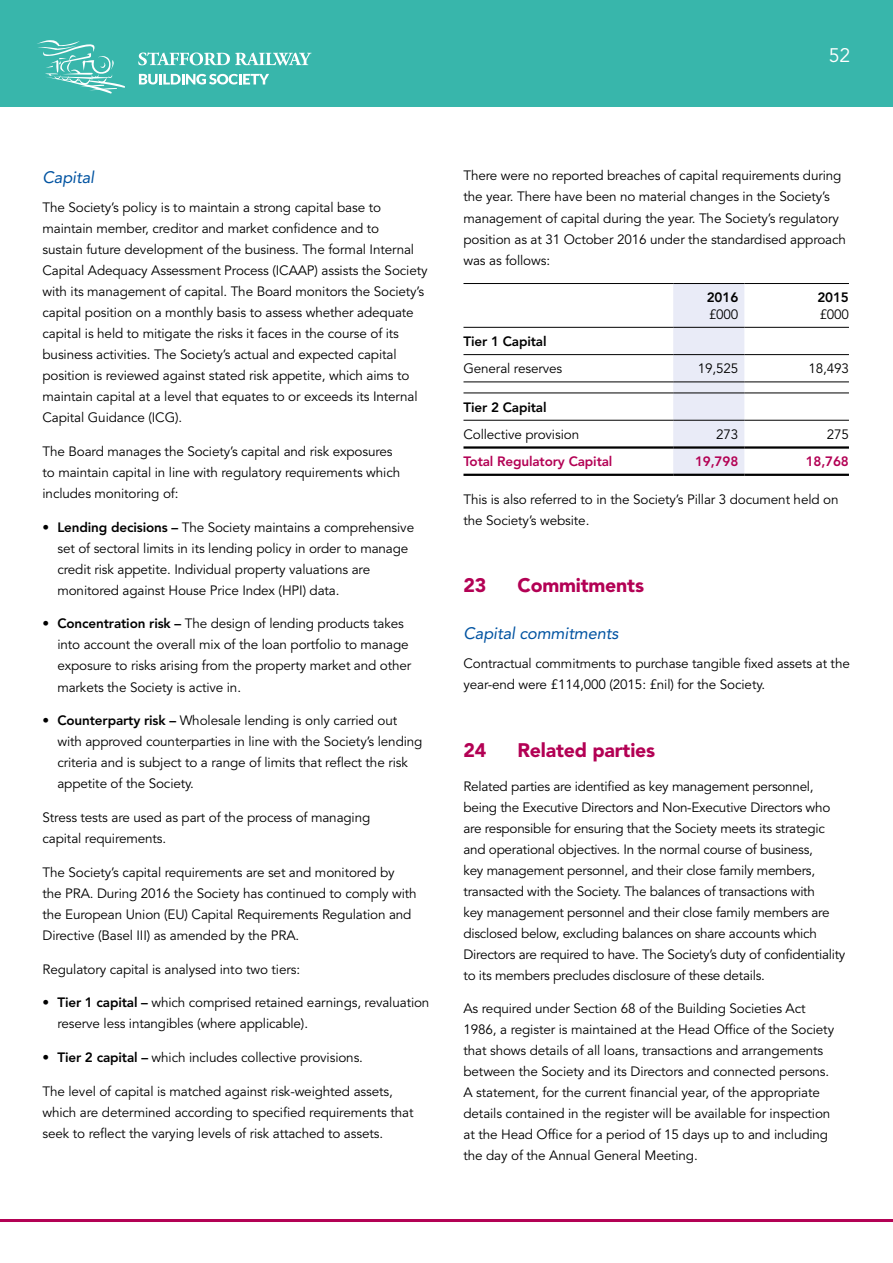
<style>
.page{position:relative;width:893px;height:1263px;background:#fff}
.page>*{position:absolute;margin:0;border:0;box-sizing:border-box;transform-origin:0 0}
.t1{font:900 19.5px "Avenir";letter-spacing:-.01em;color:#b30154}
.t2{font:19.5px "Avenir";color:#fff}
.t3{font:italic 16.5px "Avenir LT Std";letter-spacing:-.01em;color:#0053a1}
.t4{font:13.5px/21px "Avenir";letter-spacing:-.01em;color:#000}
.t5{font:800 13.5px "Avenir";letter-spacing:-.01em;color:#b30154}
.t6{font:800 13.5px "Avenir";letter-spacing:-.01em;color:#000}
.s1{font-weight:800}
</style>
<div class="page">
<hr style="left:0;top:1219px;width:893px;height:3px;background:#b30154">
<div style="left:673px;top:284px;width:71px;height:190px;background:#e9ebf7"></div>
<hr style="left:463px;top:283px;width:210px;height:1px;background:#000">
<hr style="left:673px;top:283px;width:71px;height:1px;background:#000">
<hr style="left:744px;top:283px;width:105px;height:1px;background:#000">
<hr style="left:463px;top:327px;width:210px;height:1px;background:#000">
<hr style="left:673px;top:327px;width:71px;height:1px;background:#000">
<hr style="left:744px;top:327px;width:105px;height:1px;background:#000">
<hr style="left:463px;top:354px;width:210px;height:1px;background:#000">
<hr style="left:673px;top:354px;width:71px;height:1px;background:#000">
<hr style="left:744px;top:354px;width:105px;height:1px;background:#000">
<hr style="left:463px;top:381px;width:210px;height:1px;background:#000">
<hr style="left:673px;top:381px;width:71px;height:1px;background:#000">
<hr style="left:744px;top:381px;width:105px;height:1px;background:#000">
<hr style="left:463px;top:393px;width:210px;height:1px;background:#000">
<hr style="left:673px;top:393px;width:71px;height:1px;background:#000">
<hr style="left:744px;top:393px;width:105px;height:1px;background:#000">
<hr style="left:463px;top:420px;width:210px;height:1px;background:#000">
<hr style="left:673px;top:420px;width:71px;height:1px;background:#000">
<hr style="left:744px;top:420px;width:105px;height:1px;background:#000">
<hr style="left:463px;top:446px;width:210px;height:3px;background:#000">
<hr style="left:673px;top:446px;width:71px;height:3px;background:#000">
<hr style="left:744px;top:446px;width:105px;height:3px;background:#000">
<hr style="left:463px;top:474px;width:210px;height:2px;background:#000">
<hr style="left:673px;top:474px;width:71px;height:2px;background:#000">
<hr style="left:744px;top:474px;width:105px;height:2px;background:#000">
<div style="left:0;top:0;width:893px;height:106px;background:#38b6ab"></div>
<svg style="left:138px;top:52px;width:173px;height:13px"></svg>
<svg style="left:139px;top:74px;width:130px;height:11px"></svg>
<svg style="left:37px;top:40px;width:88px;height:54px"></svg>
<h1 class="t2" style="left:829px;top:44px;width:23px">52</h1>
<p class="t3" style="left:43px;top:167px;width:53px">Capital</p>
<p class="t4" style="left:43px;top:197px;width:387px">The Society’s policy is to maintain a strong capital base to maintain member, creditor and market confidence and to<br>sustain future development of the business. The formal Internal Capital Adequacy Assessment Process (ICAAP) assists the Society with its management of capital. The Board monitors the Society’s capital position on a monthly basis to assess whether adequate capital is held to mitigate the risks it faces in the course of its business activities. The Society’s actual and expected capital position is reviewed against stated risk appetite, which aims to maintain capital at a level that equates to or exceeds its Internal Capital Guidance (ICG).</p>
<p class="t4" style="left:43px;top:441px;width:359px">The Board manages the Society’s capital and risk exposures to maintain capital in line with regulatory requirements which includes monitoring of:</p>
<p class="t4" style="left:57px;top:517px;width:358px;text-indent:-15px"><span class="s1">• Lending decisions –</span> The Society maintains a comprehensive set of sectoral limits in its lending policy in order to manage credit risk appetite. Individual property valuations are monitored against House Price Index (HPI) data.</p>
<p class="t4" style="left:57px;top:614px;width:355px;text-indent:-15px"><span class="s1">• Concentration risk –</span> The design of lending products takes into account the overall mix of the loan portfolio to manage exposure to risks arising from the property market and other markets the Society is active in.</p>
<p class="t4" style="left:57px;top:710px;width:367px;text-indent:-15px"><span class="s1">• Counterparty risk –</span> Wholesale lending is only carried out with approved counterparties in line with the Society’s lending criteria and is subject to a range of limits that reflect the risk appetite of the Society.</p>
<p class="t4" style="left:43px;top:807px;width:329px">Stress tests are used as part of the process of managing capital requirements.</p>
<p class="t4" style="left:43px;top:862px;width:376px">The Society’s capital requirements are set and monitored by the PRA. During 2016 the Society has continued to comply with the European Union (EU) Capital Requirements Regulation and Directive (Basel III) as amended by the PRA.</p>
<p class="t4" style="left:43px;top:959px;width:259px">Regulatory capital is analysed into two tiers:</p>
<p class="t4" style="left:57px;top:992px;width:374px;text-indent:-15px"><span class="s1">• Tier 1 capital –</span> which comprised retained earnings, revaluation reserve less intangibles (where applicable).</p>
<p class="t4" style="left:43px;top:1047px;width:322px"><span class="s1">• Tier 2 capital –</span> which includes collective provisions.</p>
<p class="t4" style="left:43px;top:1081px;width:373px">The level of capital is matched against risk-weighted assets, which are determined according to specified requirements that seek to reflect the varying levels of risk attached to assets.</p>
<p class="t4" style="left:463px;top:166px;width:384px">There were no reported breaches of capital requirements during the year. There have been no material changes in the Society’s management of capital during the year. The Society’s regulatory position as at 31 October 2016 under the standardised approach was as follows:</p>
<p class="t6" style="left:707px;top:290px;width:33px">2016</p>
<p class="t4" style="left:709px;top:304px;width:31px">£000</p>
<p class="t6" style="left:817px;top:290px;width:33px">2015</p>
<p class="t4" style="left:819px;top:304px;width:31px">£000</p>
<p class="t6" style="left:463px;top:333px;width:85px">Tier 1 Capital</p>
<p class="t4" style="left:463px;top:359px;width:100px">General reserves</p>
<p class="t4" style="left:698px;top:359px;width:42px">19,525</p>
<p class="t4" style="left:808px;top:359px;width:42px">18,493</p>
<p class="t6" style="left:463px;top:399px;width:85px">Tier 2 Capital</p>
<p class="t4" style="left:463px;top:424px;width:117px">Collective provision</p>
<p class="t4" style="left:716px;top:424px;width:24px">273</p>
<p class="t4" style="left:827px;top:424px;width:24px">275</p>
<p class="t5" style="left:463px;top:454px;width:150px">Total Regulatory Capital</p>
<p class="t5" style="left:695px;top:454px;width:45px">19,798</p>
<p class="t5" style="left:806px;top:454px;width:45px">18,768</p>
<p class="t4" style="left:463px;top:489px;width:377px">This is also referred to in the Society’s Pillar 3 document held on the Society’s website.</p>
<h1 class="t1" style="left:463px;top:574px;width:24px">23</h1>
<h1 class="t1" style="left:517px;top:574px;width:128px">Commitments</h1>
<p class="t3" style="left:463px;top:623px;width:157px">Capital commitments</p>
<p class="t4" style="left:463px;top:653px;width:388px">Contractual commitments to purchase tangible fixed assets at the year-end were £114,000 (2015: £nil) for the Society.</p>
<h1 class="t1" style="left:463px;top:738px;width:24px">24</h1>
<h1 class="t1" style="left:517px;top:738px;width:139px">Related parties</h1>
<p class="t4" style="left:463px;top:776px;width:383px">Related parties are identified as key management personnel, being the Executive Directors and Non-Executive Directors who are responsible for ensuring that the Society meets its strategic and operational objectives. In the normal course of business,<br>key management personnel, and their close family members, transacted with the Society. The balances of transactions with<br>key management personnel and their close family members are disclosed below, excluding balances on share accounts which Directors are required to have. The Society’s duty of confidentiality to its members precludes disclosure of these details.</p>
<p class="t4" style="left:463px;top:998px;width:372px">As required under Section 68 of the Building Societies Act 1986, a register is maintained at the Head Office of the Society that shows details of all loans, transactions and arrangements between the Society and its Directors and connected persons.<br>A statement, for the current financial year, of the appropriate details contained in the register will be available for inspection at the Head Office for a period of 15 days up to and including the day of the Annual General Meeting.</p>
</div>
